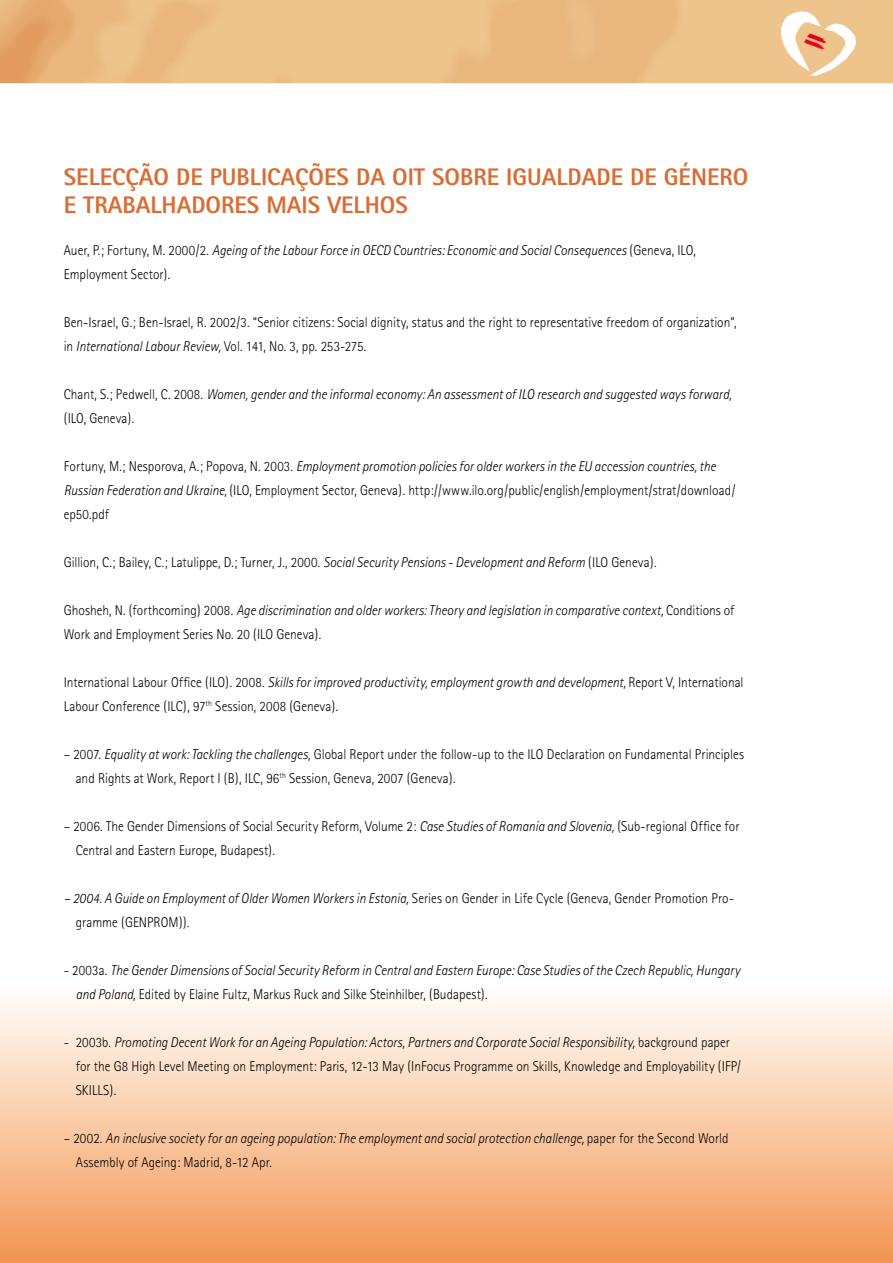
<style>
.page{position:relative;width:893px;height:1263px;background:#fff}
.page>*{position:absolute;margin:0;border:0;box-sizing:border-box;transform-origin:0 0}
.t1{font:800 24px "Rotis Sans Serif";color:#da6b32}
.t2{font:300 14.25px/24px "Rotis Sans Serif";color:#000;scale:.94 1}
.t3{font:italic 300 14.25px/24px "Rotis Sans Serif";color:#000;scale:.94 1}
.s1{font-style:normal}
.s2{font-style:italic}
</style>
<div class="page">
<svg style="left:0;top:0;width:893px;height:83px;background:#ebbd84"></svg>
<svg style="left:0;top:1000px;width:893px;height:263px;background:#f9c7a2"></svg>
<svg style="left:772px;top:1px;width:84px;height:75px"></svg>
<h1 class="t1" style="left:64px;top:161px;width:14px">SELECÇ</h1>
<h1 class="t1" style="left:139px;top:161px;width:97px">ÃO DE PUBLICAÇ</h1>
<h1 class="t1" style="left:309px;top:161px;width:138px">ÕES DA OIT SOBRE</h1>
<h1 class="t1" style="left:506px;top:161px;width:187px">IGUALDADE DE GÉNERO</h1>
<h1 class="t1" style="left:64px;top:190px;width:46px">E TRABALHA</h1>
<h1 class="t1" style="left:191px;top:190px;width:29px">DORES</h1>
<h1 class="t1" style="left:266px;top:190px;width:89px">MAIS VELHOS</h1>
<p class="t3" style="left:64px;top:238px;width:674px"><span class="s1">Auer, P.; Fortuny, M. 2000/2.</span> Ageing of the Labour Force in OECD Countries: Economic and Social Consequences <span class="s1">(Geneva, ILO,<br>Employment Sector).</span></p>
<p class="t2" style="left:64px;top:310px;width:717px">Ben-Israel, G.; Ben-Israel, R. 2002/3. “Senior citizens: Social dignity, status and the right to representative freedom of organization”, in <span class="s2">International Labour Review,</span> Vol. 141, No. 3, pp. 253-275.</p>
<p class="t3" style="left:64px;top:382px;width:712px"><span class="s1">Chant, S.; Pedwell, C. 2008.</span> Women, gender and the informal economy: An assessment of ILO research and suggested ways forward, <span class="s1">(ILO, Geneva).</span></p>
<p class="t2" style="left:64px;top:454px;width:716px">Fortuny, M.; Nesporova, A.; Popova, N. 2003. <span class="s2">Employment promotion policies for older workers in the EU accession countries, the<br>Russian Federation and Ukraine,</span> (ILO, Employment Sector, Geneva). http://www.ilo.org/public/english/employment/strat/download/ ep50.pdf</p>
<p class="t2" style="left:64px;top:550px;width:632px">Gillion, C.; Bailey, C.; Latulippe, D.; Turner, J., 2000. <span class="s2">Social Security Pensions - Development and Reform</span> (ILO Geneva).</p>
<p class="t2" style="left:64px;top:598px;width:715px">Ghosheh, N. (forthcoming) 2008. <span class="s2">Age discrimination and older workers: Theory and legislation in comparative context,</span> Conditions of<br>Work and Employment Series No. 20 (ILO Geneva).</p>
<p class="t2" style="left:64px;top:670px;width:725px">International Labour Office (ILO). 2008. <span class="s2">Skills for improved productivity, employment growth and development,</span> Report V, International<br>Labour Conference (ILC), 97<sup>th</sup> Session, 2008 (Geneva).</p>
<p class="t2" style="left:76px;top:742px;width:712px;text-indent:-12px">– 2007. <span class="s2">Equality at work: Tackling the challenges,</span> Global Report under the follow-up to the ILO Declaration on Fundamental Principles and Rights at Work, Report I (B), ILC, 96<sup>th</sup> Session, Geneva, 2007 (Geneva).</p>
<p class="t2" style="left:76px;top:814px;width:708px;text-indent:-12px">– 2006. The Gender Dimensions of Social Security Reform, Volume 2: <span class="s2">Case Studies of Romania and Slovenia,</span> (Sub-regional Office for<br>Central and Eastern Europe, Budapest).</p>
<p class="t2" style="left:76px;top:886px;width:702px;text-indent:-12px"><span class="s2">– 2004. A Guide on Employment of Older Women Workers in Estonia,</span> Series on Gender in Life Cycle (Geneva, Gender Promotion Pro&shy;gramme (GENPROM)).</p>
<p class="t3" style="left:76px;top:958px;width:708px;text-indent:-12px"><span class="s1">- 2003a.</span> The Gender Dimensions of Social Security Reform in Central and Eastern Europe: Case Studies of the Czech Republic, Hungary and Poland, <span class="s1">Edited by Elaine Fultz, Markus Ruck and Silke Steinhilber, (Budapest).</span></p>
<p class="t2" style="left:76px;top:1030px;width:709px;text-indent:-12px">- 2003b. <span class="s2">Promoting Decent Work for an Ageing Population: Actors, Partners and Corporate Social Responsibility,</span> background paper for the G8 High Level Meeting on Employment: Paris, 12-13 May (InFocus Programme on Skills, Knowledge and Employability (IFP/<br>SKILLS).</p>
<p class="t3" style="left:76px;top:1126px;width:696px;text-indent:-12px"><span class="s1">– 2002.</span> An inclusive society for an ageing population: The employment and social protection challenge, <span class="s1">paper for the Second World<br>Assembly of Ageing: Madrid, 8-12 Apr.</span></p>
</div>
